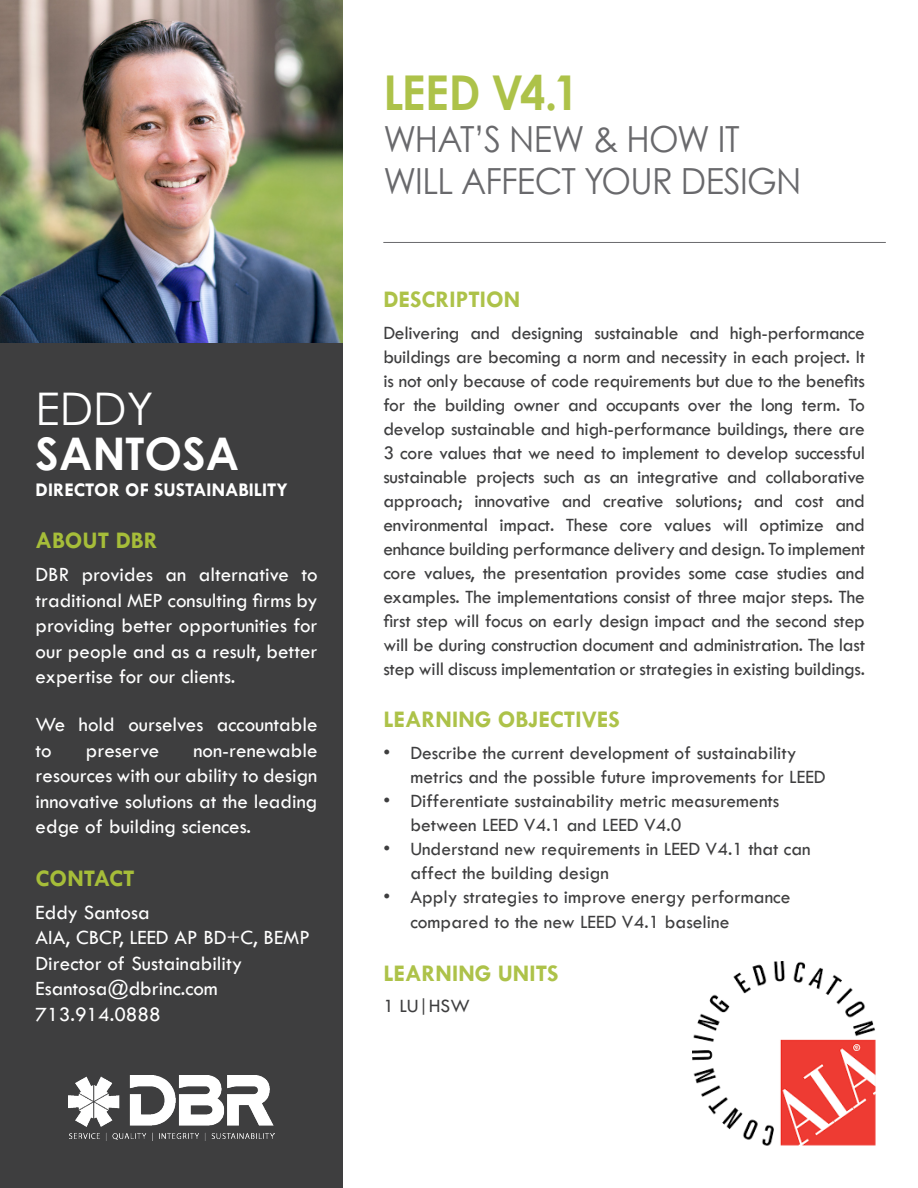
<style>
.page{position:relative;width:918px;height:1188px;background:#fff}
.page>*{position:absolute;margin:0;border:0;box-sizing:border-box;transform-origin:0 0}
.t1{font:700 48px "Century Gothic";letter-spacing:-.02em;color:#adc249;scale:.95 1}
.t2{font:700 45px "Century Gothic";color:#fff}
.t3{font:45px "Century Gothic";color:#fff}
.t4{font:36px/42px "Century Gothic";letter-spacing:-.02em;color:#69696c;scale:.95 1}
.t5{font:700 24px "Tw Cen";color:#adc249}
.t6{font:700 24px "Tw Cen";color:#a6bd39}
.t7{font:21px/25.5px "Tw Cen";color:#fff;text-align:justify}
.t8{font:19.5px/24px "Tw Cen";color:#3e3e3f}
.t9{font:700 19.5px "Tw Cen";color:#fff}
</style>
<div class="page">
<div style="left:0;top:0;width:343px;height:1188px;background:#3e3e3f"></div>
<img style="left:68px;top:1075px;width:206px;height:66px">
<hr style="left:383px;top:242px;width:503px;height:1px;background:#69696c">
<img style="left:0;top:0;width:343px;height:343px">
<img style="left:692px;top:962px;width:184px;height:184px">
<p class="t3" style="left:36px;top:377px;width:119px">EDDY</p>
<p class="t2" style="left:36px;top:420px;width:205px">SANTOSA</p>
<p class="t9" style="left:36px;top:478px;width:254px">DIRECTOR OF SUSTAINABILITY</p>
<p class="t6" style="left:36px;top:526px;width:124px">ABOUT DBR</p>
<p class="t7" style="left:36px;top:562px;width:283px">DBR provides an alternative to traditional MEP consulting firms by providing better opportunities for our people and as a result, better expertise for our clients.</p>
<p class="t7" style="left:36px;top:712px;width:283px">We hold ourselves accountable to</p>
<p class="t7" style="left:36px;top:737px;width:283px;text-indent:158px">non-renewable resources with our ability to design innovative solutions at the leading edge of building sciences.</p>
<p class="t6" style="left:36px;top:864px;width:100px">CONTACT</p>
<p class="t7" style="left:36px;top:899px;width:116px">Eddy Santosa</p>
<p class="t7" style="left:36px;top:925px;width:276px">AIA, CBCP, LEED AP BD+C, BEMP</p>
<p class="t7" style="left:36px;top:950px;width:208px">Director of Sustainability</p>
<p class="t7" style="left:36px;top:976px;width:184px">Esantosa@dbrinc.com</p>
<p class="t7" style="left:36px;top:1001px;width:127px">713.914.0888</p>
<p class="t7" style="left:86px;top:737px;width:75px">preserve</p>
<p class="t1" style="left:383px;top:56px;width:207px">LEED V4.1</p>
<p class="t4" style="left:383px;top:117px;width:442px">WHAT’S NEW &amp; HOW IT<br>WILL AFFECT YOUR DESIGN</p>
<p class="t5" style="left:383px;top:285px;width:139px">DESCRIPTION</p>
<p class="t8" style="left:383px;top:321px;width:483px;text-align:justify">Delivering and designing sustainable and high-performance buildings are becoming a norm and necessity in each project. It is not only because of code requirements but due to the benefits for the building owner and occupants over the long term. To develop sustainable and high-performance buildings, there are 3 core values that we need to implement to develop successful sustainable projects such as an integrative and collaborative approach; innovative and creative solutions; and cost and environmental impact. These core values will optimize and enhance building performance delivery and design. To implement core values, the presentation provides some case studies and examples. The implementations consist of three major steps. The first step will focus on early design impact and the second step will be during construction document and administration. The last step will discuss implementation or strategies in existing buildings.</p>
<p class="t5" style="left:383px;top:705px;width:238px">LEARNING OBJECTIVES</p>
<p class="t8" style="left:410px;top:741px;width:417px;text-indent:-27px">• Describe the current development of sustainability metrics and the possible future improvements for LEED</p>
<p class="t8" style="left:410px;top:789px;width:371px;text-indent:-27px">• Differentiate sustainability metric measurements between LEED V4.1 and LEED V4.0</p>
<p class="t8" style="left:410px;top:837px;width:402px;text-indent:-27px">• Understand new requirements in LEED V4.1 that can affect the building design</p>
<p class="t8" style="left:410px;top:884px;width:382px;line-height:25.5px;text-indent:-27px">• Apply strategies to improve energy performance compared to the new LEED V4.1 baseline</p>
<p class="t5" style="left:383px;top:959px;width:177px">LEARNING UNITS</p>
<p class="t8" style="left:383px;top:994px;width:88px">1 LU|HSW</p>
</div>
